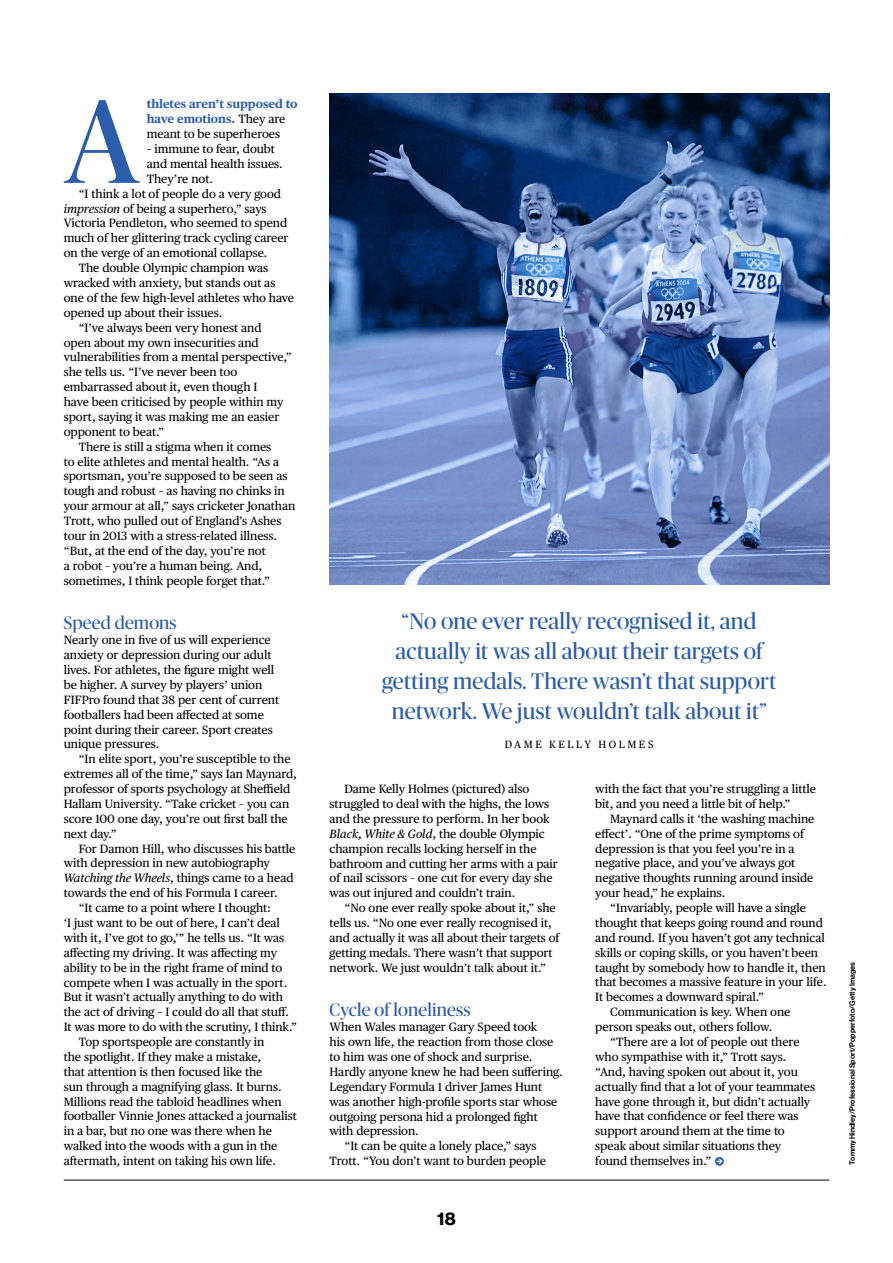
<style>
.page{position:relative;width:893px;height:1263px;background:#fff}
.page>*{position:absolute;margin:0;border:0;box-sizing:border-box;transform-origin:0 0}
.t1{font:119.4px "Publico Banner";color:#2c5dab}
.t2{font:22.5px/29.7px "Publico Banner";letter-spacing:.01em;color:#2c5dab;text-align:center}
.t3{font:18px "Publico Banner";letter-spacing:.01em;color:#2c5dab}
.t4{font:18px "N Haas Grotesk DS Std 75 Bd";color:#000}
.t5{font:12px/14.9px "Publico Text";letter-spacing:-.005em;color:#000}
.t6{font:700 12px/14.9px "Publico Text";letter-spacing:-.005em;color:#2c5dab}
.t7{font:10.5px "Publico Text";letter-spacing:.24em;color:#000}
.t8{font:7.5px "N Haas Grotesk DS Std 65 Md";color:#000}
.s1{font-weight:400;color:#000}
.s2{font-style:italic}
.s3{font-family:"Mercury Numeric G1 Roman";color:#2c5dab}
</style>
<div class="page">
<hr style="left:64px;top:1180px;width:765px;height:1px;background:#000">
<svg style="left:330px;top:94px;width:499px;height:491px;background:#5673a8"></svg>
<h1 class="t1" style="left:65px;top:60px;width:76px">A</h1>
<p class="t6" style="left:147px;top:96px;width:152px">thletes aren’t supposed to have emotions. <span class="s1">They are meant to be superheroes</span></p>
<p class="t5" style="left:147px;top:141px;width:130px">– immune to fear, doubt</p>
<p class="t5" style="left:147px;top:156px;width:138px">and mental health issues.</p>
<p class="t5" style="left:147px;top:170px;width:68px">They’re not.</p>
<p class="t5" style="left:79px;top:185px;width:204px">“I think a lot of people do a very good</p>
<p class="t5" style="left:64px;top:200px;width:204px"><span class="s2">impression</span> of being a superhero,” says</p>
<p class="t5" style="left:64px;top:215px;width:225px">Victoria Pendleton, who seemed to spend</p>
<p class="t5" style="left:64px;top:230px;width:226px">much of her glittering track cycling career</p>
<p class="t5" style="left:64px;top:245px;width:205px">on the verge of an emotional collapse.</p>
<p class="t5" style="left:79px;top:260px;width:191px">The double Olympic champion was</p>
<p class="t5" style="left:64px;top:275px;width:213px">wracked with anxiety, but stands out as</p>
<p class="t5" style="left:64px;top:290px;width:232px">one of the few high-level athletes who have</p>
<p class="t5" style="left:64px;top:304px;width:160px">opened up about their issues.</p>
<p class="t5" style="left:79px;top:319px;width:184px">“I’ve always been very honest and</p>
<p class="t5" style="left:64px;top:334px;width:196px">open about my own insecurities and</p>
<p class="t5" style="left:64px;top:349px;width:230px">vulnerabilities from a mental perspective,”</p>
<p class="t5" style="left:64px;top:364px;width:175px">she tells us. “I’ve never been too</p>
<p class="t5" style="left:64px;top:379px;width:195px">embarrassed about it, even though I</p>
<p class="t5" style="left:64px;top:394px;width:221px">have been criticised by people within my</p>
<p class="t5" style="left:64px;top:409px;width:217px">sport, saying it was making me an easier</p>
<p class="t5" style="left:64px;top:423px;width:102px">opponent to beat.”</p>
<p class="t5" style="left:79px;top:438px;width:194px">There is still a stigma when it comes</p>
<p class="t5" style="left:64px;top:453px;width:217px">to elite athletes and mental health. “As a</p>
<p class="t5" style="left:64px;top:468px;width:225px">sportsman, you’re supposed to be seen as</p>
<p class="t5" style="left:64px;top:483px;width:222px">tough and robust – as having no chinks in</p>
<p class="t5" style="left:64px;top:498px;width:233px">your armour at all,” says cricketer Jonathan</p>
<p class="t5" style="left:64px;top:513px;width:219px">Trott, who pulled out of England’s Ashes</p>
<p class="t5" style="left:64px;top:528px;width:215px">tour in 2013 with a stress-related illness.</p>
<p class="t5" style="left:64px;top:542px;width:203px">“But, at the end of the day, you’re not</p>
<p class="t5" style="left:64px;top:557px;width:200px">a robot – you’re a human being. And,</p>
<p class="t5" style="left:64px;top:572px;width:208px">sometimes, I think people forget that.”</p>
<h3 class="t3" style="left:64px;top:611px;width:114px">Speed demons</h3>
<p class="t5" style="left:64px;top:632px;width:217px">Nearly one in five of us will experience anxiety or depression during our adult lives. For athletes, the figure might well be higher. A survey by players’ union FIFPro found that 38 per cent of current footballers had been affected at some point during their career. Sport creates unique pressures.</p>
<p class="t5" style="left:64px;top:751px;width:235px;text-indent:15px">“In elite sport, you’re susceptible to the extremes all of the time,” says Ian Maynard, professor of sports psychology at Sheffield Hallam University. “Take cricket – you can score 100 one day, you’re out first ball the next day.”</p>
<p class="t5" style="left:79px;top:840px;width:218px">For Damon Hill, who discusses his battle</p>
<p class="t5" style="left:64px;top:855px;width:208px">with depression in new autobiography</p>
<p class="t5" style="left:64px;top:870px;width:231px"><span class="s2">Watching the Wheels</span>, things came to a head</p>
<p class="t5" style="left:64px;top:885px;width:215px">towards the end of his Formula 1 career.</p>
<p class="t5" style="left:79px;top:900px;width:194px">“It came to a point where I thought:</p>
<p class="t5" style="left:64px;top:915px;width:218px">‘I just want to be out of here, I can’t deal</p>
<p class="t5" style="left:64px;top:929px;width:222px">with it, I’ve got to go,’” he tells us. “It was</p>
<p class="t5" style="left:64px;top:944px;width:215px">affecting my driving. It was affecting my</p>
<p class="t5" style="left:64px;top:959px;width:220px">ability to be in the right frame of mind to</p>
<p class="t5" style="left:64px;top:974px;width:225px">compete when I was actually in the sport.</p>
<p class="t5" style="left:64px;top:989px;width:221px">But it wasn’t actually anything to do with</p>
<p class="t5" style="left:64px;top:1004px;width:227px">the act of driving – I could do all that stuff.</p>
<p class="t5" style="left:64px;top:1019px;width:235px">It was more to do with the scrutiny, I think.”</p>
<p class="t5" style="left:79px;top:1034px;width:187px">Top sportspeople are constantly in</p>
<p class="t5" style="left:64px;top:1048px;width:199px">the spotlight. If they make a mistake,</p>
<p class="t5" style="left:64px;top:1063px;width:200px">that attention is then focused like the</p>
<p class="t5" style="left:64px;top:1078px;width:219px">sun through a magnifying glass. It burns.</p>
<p class="t5" style="left:64px;top:1093px;width:219px">Millions read the tabloid headlines when</p>
<p class="t5" style="left:64px;top:1108px;width:235px">footballer Vinnie Jones attacked a journalist</p>
<p class="t5" style="left:64px;top:1123px;width:210px">in a bar, but no one was there when he</p>
<p class="t5" style="left:64px;top:1138px;width:215px">walked into the woods with a gun in the</p>
<p class="t5" style="left:64px;top:1153px;width:214px">aftermath, intent on taking his own life.</p>
<h2 class="t2" style="left:382px;top:605px;width:396px">“No one ever really recognised it, and actually it was all about their targets of getting medals. There wasn’t that support network. We just wouldn’t talk about it”</h2>
<p class="t7" style="left:505px;top:737px;width:150px">DAME KELLY HOLMES</p>
<p class="t5" style="left:330px;top:781px;width:230px;text-indent:15px">Dame Kelly Holmes (pictured) also struggled to deal with the highs, the lows and the pressure to perform. In her book <span class="s2">Black, White &amp; Gold</span>, the double Olympic champion recalls locking herself in the bathroom and cutting her arms with a pair of nail scissors – one cut for every day she was out injured and couldn’t train.</p>
<p class="t5" style="left:330px;top:900px;width:231px;text-indent:15px">“No one ever really spoke about it,” she tells us. “No one ever really recognised it, and actually it was all about their targets of getting medals. There wasn’t that support network. We just wouldn’t talk about it.”</p>
<h3 class="t3" style="left:330px;top:998px;width:143px">Cycle of loneliness</h3>
<p class="t5" style="left:330px;top:1019px;width:209px">When Wales manager Gary Speed took</p>
<p class="t5" style="left:330px;top:1034px;width:225px">his own life, the reaction from those close</p>
<p class="t5" style="left:330px;top:1049px;width:204px">to him was one of shock and surprise.</p>
<p class="t5" style="left:330px;top:1063px;width:235px">Hardly anyone knew he had been suffering.</p>
<p class="t5" style="left:330px;top:1078px;width:214px">Legendary Formula 1 driver James Hunt</p>
<p class="t5" style="left:330px;top:1093px;width:229px">was another high-profile sports star whose</p>
<p class="t5" style="left:330px;top:1108px;width:210px">outgoing persona hid a prolonged fight</p>
<p class="t5" style="left:330px;top:1123px;width:91px">with depression.</p>
<p class="t5" style="left:344px;top:1138px;width:194px">“It can be quite a lonely place,” says</p>
<p class="t5" style="left:330px;top:1153px;width:218px">Trott. “You don’t want to burden people</p>
<h3 class="t4" style="left:437px;top:1208px;width:20px">18</h3>
<p class="t5" style="left:595px;top:781px;width:222px">with the fact that you’re struggling a little bit, and you need a little bit of help.”</p>
<p class="t5" style="left:595px;top:810px;width:221px;text-indent:15px">Maynard calls it ‘the washing machine effect’. “One of the prime symptoms of depression is that you feel you’re in a negative place, and you’ve always got negative thoughts running around inside your head,” he explains.</p>
<p class="t5" style="left:610px;top:900px;width:197px">“Invariably, people will have a single</p>
<p class="t5" style="left:595px;top:915px;width:229px">thought that keeps going round and round</p>
<p class="t5" style="left:595px;top:929px;width:231px">and round. If you haven’t got any technical</p>
<p class="t5" style="left:595px;top:944px;width:224px">skills or coping skills, or you haven’t been</p>
<p class="t5" style="left:595px;top:959px;width:232px">taught by somebody how to handle it, then</p>
<p class="t5" style="left:595px;top:974px;width:233px">that becomes a massive feature in your life.</p>
<p class="t5" style="left:595px;top:989px;width:170px">It becomes a downward spiral.”</p>
<p class="t5" style="left:610px;top:1004px;width:182px">Communication is key. When one</p>
<p class="t5" style="left:595px;top:1019px;width:178px">person speaks out, others follow.</p>
<p class="t5" style="left:610px;top:1034px;width:191px">“There are a lot of people out there</p>
<p class="t5" style="left:595px;top:1048px;width:193px">who sympathise with it,” Trott says.</p>
<p class="t5" style="left:595px;top:1063px;width:204px">“And, having spoken out about it, you</p>
<p class="t5" style="left:595px;top:1078px;width:221px">actually find that a lot of your teammates</p>
<p class="t5" style="left:595px;top:1093px;width:217px">have gone through it, but didn’t actually</p>
<p class="t5" style="left:595px;top:1108px;width:205px">have that confidence or feel there was</p>
<p class="t5" style="left:595px;top:1123px;width:191px">support around them at the time to</p>
<p class="t5" style="left:595px;top:1138px;width:187px">speak about similar situations they</p>
<p class="t5" style="left:595px;top:1153px;width:131px">found themselves in.” <span class="s3">k</span></p>
<p class="t8" style="left:848px;top:1165px;width:204px;rotate:-90deg">Tommy Hindley/Professional Sport/Popperfoto/Getty Images</p>
</div>
